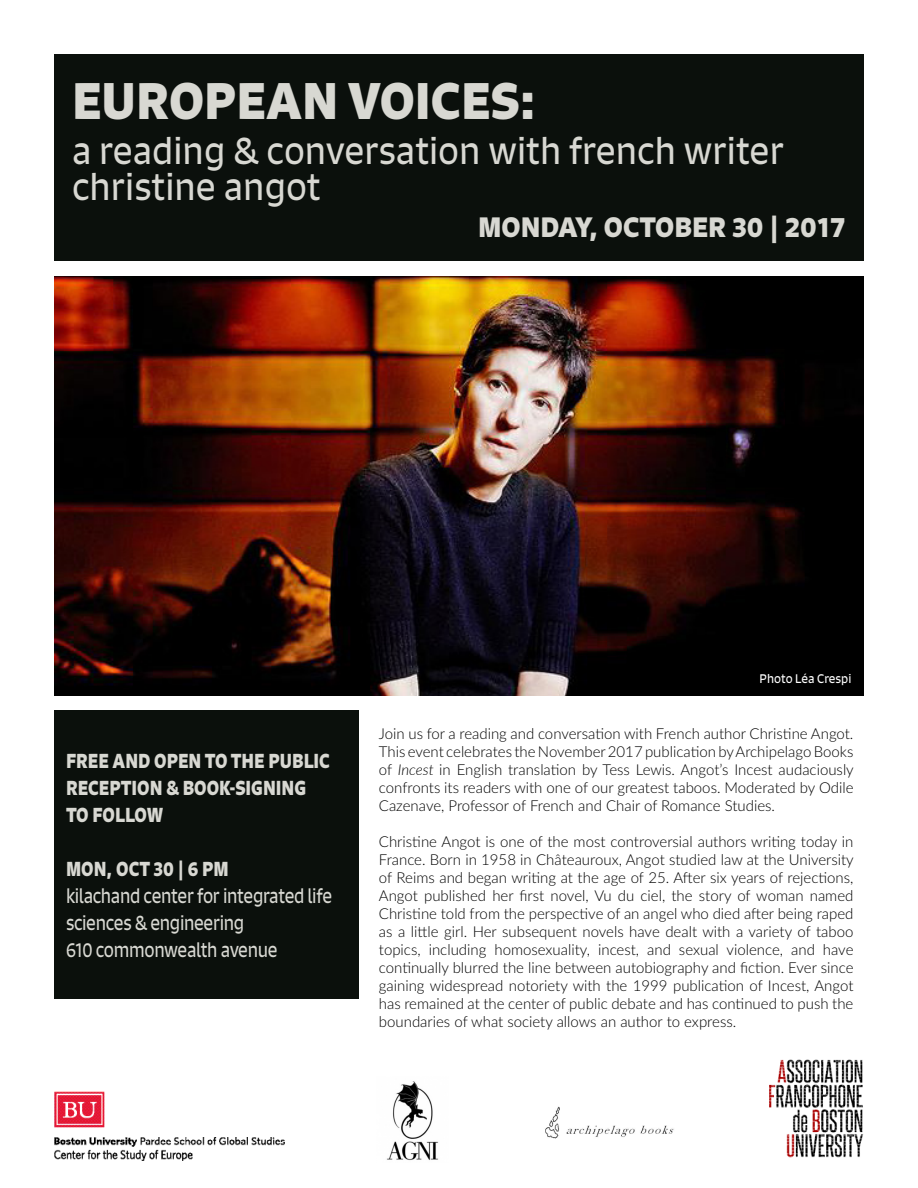
<style>
.page{position:relative;width:918px;height:1188px;background:#fff}
.page>*{position:absolute;margin:0;border:0;box-sizing:border-box;transform-origin:0 0}
.t1{font:700 49.5px "Signo";color:#d8d8d2}
.t2{font:36px/36px "Signo";color:#d8d8d2}
.t3{font:700 27px "Signo";color:#d8d8d2}
.t4{font:19.5px/27px "Signo";letter-spacing:-.02em;color:#d8d8d2;scale:.9 1}
.t5{font:700 19.5px "Signo";color:#d8d8d2;scale:.9 1}
.t6{font:300 15px/18px "Lato";color:#000;text-align:justify}
.t7{font:12px "Signo";color:#fff}
.s1{font-style:italic}
</style>
<div class="page">
<div style="left:54px;top:54px;width:810px;height:207px;background:#0b100c"></div>
<img style="left:54px;top:1091px;width:231px;height:70px">
<img style="left:545px;top:1106px;width:129px;height:33px">
<img style="left:387px;top:1081px;width:52px;height:79px">
<div style="left:54px;top:711px;width:304px;height:288px;background:#0b100c"></div>
<img style="left:54px;top:276px;width:810px;height:420px">
<img style="left:769px;top:1060px;width:94px;height:97px">
<p class="t1" style="left:72px;top:69px;width:466px">EUROPEAN VOICES:</p>
<p class="t2" style="left:72px;top:133px;width:714px">a reading &amp; conversation with french writer christine angot</p>
<p class="t3" style="left:478px;top:210px;width:369px">MONDAY, OCTOBER 30 | 2017</p>
<p class="t5" style="left:66px;top:748px;width:295px">FREE AND OPEN TO THE PUBLIC</p>
<p class="t5" style="left:66px;top:775px;width:268px">RECEPTION &amp; BOOK-SIGNING</p>
<p class="t5" style="left:66px;top:802px;width:110px">TO FOLLOW</p>
<p class="t5" style="left:66px;top:856px;width:182px">MON, OCT 30 | 6 PM</p>
<p class="t4" style="left:66px;top:882px;width:297px">kilachand center for integrated life sciences &amp; engineering</p>
<p class="t4" style="left:66px;top:936px;width:237px">610 commonwealth avenue</p>
<p class="t7" style="left:760px;top:671px;width:93px">Photo Léa Crespi</p>
<p class="t6" style="left:379px;top:724px;width:476px">Join us for a reading and conversation with French author Christine Angot.<br>This event celebrates the November 2017 publication by Archipelago Books of <span class="s1">Incest</span> in English translation by Tess Lewis. Angot’s Incest audaciously confronts its readers with one of our greatest taboos. Moderated by Odile Cazenave, Professor of French and Chair of Romance Studies.</p>
<p class="t6" style="left:379px;top:832px;width:476px">Christine Angot is one of the most controversial authors writing today in France. Born in 1958 in Châteauroux, Angot studied law at the University of Reims and began writing at the age of 25. After six years of rejections, Angot published her first novel, Vu du ciel, the story of woman named Christine told from the perspective of an angel who died after being raped as a little girl. Her subsequent novels have dealt with a variety of taboo topics, including homosexuality, incest, and sexual violence, and have continually blurred the line between autobiography and fiction. Ever since gaining widespread notoriety with the 1999 publication of Incest, Angot has remained at the center of public debate and has continued to push the boundaries of what society allows an author to express.</p>
</div>
